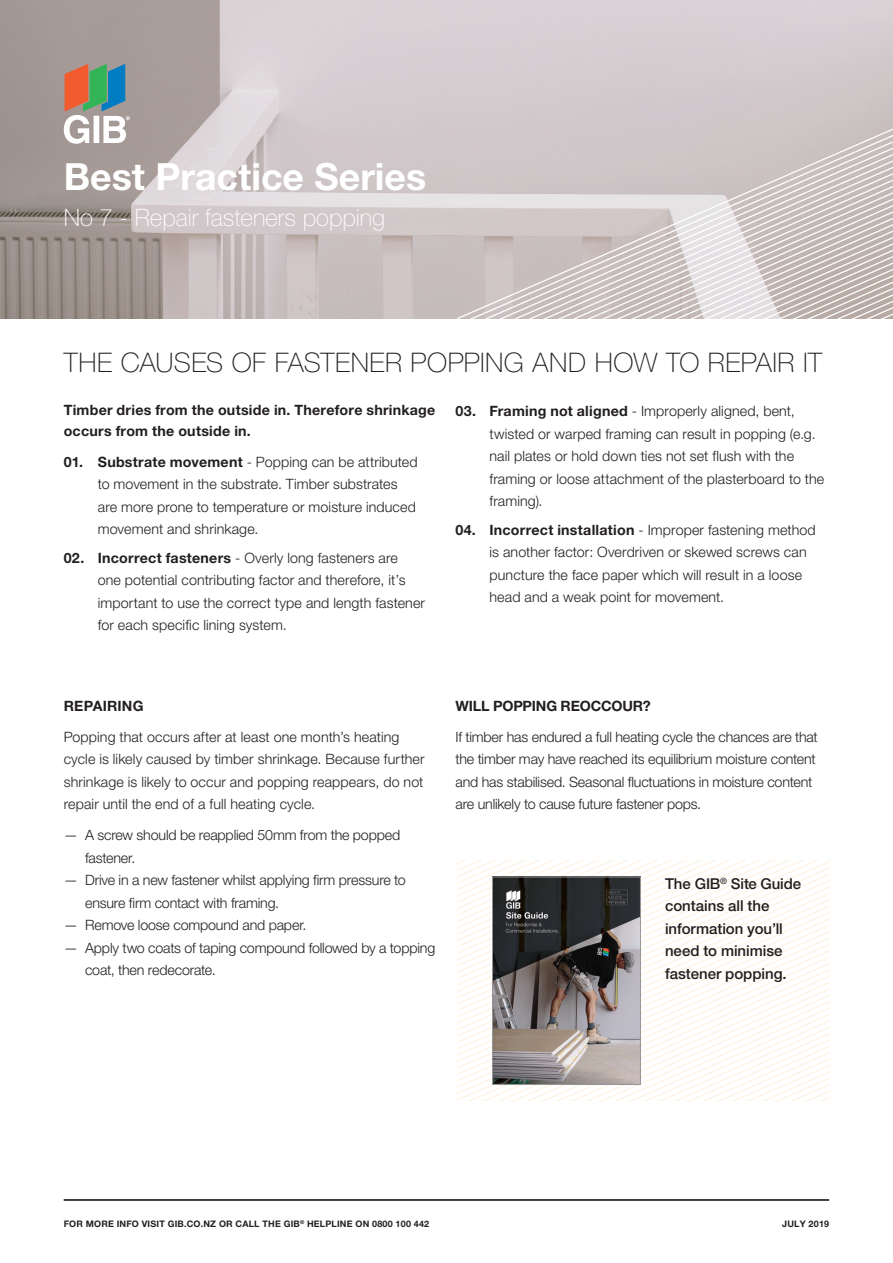
<style>
.page{position:relative;width:893px;height:1263px;background:#fff}
.page>*{position:absolute;margin:0;border:0;box-sizing:border-box;transform-origin:0 0}
.t1{font:700 37.5px "Helvetica Neue LT Pro";color:#fff}
._2__Intro_Copy{font:100 27px "Helvetica Neue LT Pro";letter-spacing:.015em;color:#231f20}
.t2{font:100 24px "Helvetica Neue LT Pro";color:#fff}
._8__Call_to_action{font:500 15px/22.5px "Helvetica Neue LT Pro";color:#231f20}
._5__Body_Copy{font:300 14.25px/22.5px "Helvetica Neue LT Pro";color:#231f20}
._5__Body_Copy-2{font:700 14.25px/21px "Helvetica Neue LT Pro";letter-spacing:.015em;color:#231f20}
._5__Body_Copy-3{font:700 14.25px "Helvetica Neue LT Pro";letter-spacing:-.01em;color:#231f20}
.t3{font:700 9px "Helvetica Neue LT Pro";letter-spacing:.02em;color:#231f20}
.s1{font-weight:700}
</style>
<div class="page">
<img style="left:0;top:0;width:893px;height:319px">
<svg style="left:457px;top:127px;width:436px;height:192px;background:#d1c9c9"></svg>
<svg style="left:64px;top:64px;width:66px;height:80px"></svg>
<hr style="left:64px;top:1199px;width:765px;height:2px;background:#34373b">
<svg style="left:457px;top:861px;width:372px;height:239px"></svg>
<img style="left:494px;top:879px;width:145px;height:204px">
<div style="left:492px;top:877px;width:149px;height:208px;border:1px solid #939598"></div>
<p class="t1" style="left:64px;top:153px;width:364px">Best Practice Series</p>
<p class="t2" style="left:64px;top:203px;width:323px">No 7 - Repair fasteners popping</p>
<p class="_2__Intro_Copy" style="left:64px;top:347px;width:760px">THE CAUSES OF FASTENER POPPING AND HOW TO REPAIR IT</p>
<p class="_5__Body_Copy-2" style="left:64px;top:399px;width:373px">Timber dries from the outside in. Therefore shrinkage occurs from the outside in.</p>
<p class="_5__Body_Copy" style="left:98px;top:450px;width:321px;text-indent:-34px"><span class="s1">01. Substrate movement</span> - Popping can be attributed to movement in the substrate. Timber substrates are more prone to temperature or moisture induced movement and shrinkage.</p>
<p class="_5__Body_Copy" style="left:98px;top:546px;width:329px;text-indent:-34px"><span class="s1">02. Incorrect fasteners</span> - Overly long fasteners are<br>one potential contributing factor and therefore, it’s important to use the correct type and length fastener for each specific lining system.</p>
<p class="_5__Body_Copy" style="left:489px;top:399px;width:336px;text-indent:-34px"><span class="s1">03. Framing not aligned</span> - Improperly aligned, bent, twisted or warped framing can result in popping (e.g. nail plates or hold down ties not set flush with the framing or loose attachment of the plasterboard to the framing).</p>
<p class="_5__Body_Copy" style="left:489px;top:518px;width:328px;text-indent:-34px"><span class="s1">04. Incorrect installation</span> - Improper fastening method is another factor: Overdriven or skewed screws can puncture the face paper which will result in a loose head and a weak point for movement.</p>
<p class="_5__Body_Copy-2" style="left:64px;top:695px;width:81px">REPAIRING</p>
<p class="_5__Body_Copy" style="left:64px;top:725px;width:362px">Popping that occurs after at least one month’s heating cycle is likely caused by timber shrinkage. Because further shrinkage is likely to occur and popping reappears, do not repair until the end of a full heating cycle.</p>
<p class="_5__Body_Copy" style="left:85px;top:824px;width:317px;text-indent:-21px">— A screw should be reapplied 50mm from the popped fastener.</p>
<p class="_5__Body_Copy" style="left:85px;top:869px;width:322px;text-indent:-21px">— Drive in a new fastener whilst applying firm pressure to ensure firm contact with framing.</p>
<p class="_5__Body_Copy" style="left:64px;top:914px;width:244px">— Remove loose compound and paper.</p>
<p class="_5__Body_Copy" style="left:85px;top:936px;width:352px;text-indent:-21px">— Apply two coats of taping compound followed by a topping coat, then redecorate.</p>
<p class="_5__Body_Copy-3" style="left:455px;top:697px;width:197px">WILL POPPING REOCCOUR?</p>
<p class="_5__Body_Copy" style="left:455px;top:725px;width:364px">If timber has endured a full heating cycle the chances are that the timber may have reached its equilibrium moisture content and has stabilised. Seasonal fluctuations in moisture content are unlikely to cause future fastener pops.</p>
<p class="_8__Call_to_action" style="left:665px;top:872px;width:137px">The GIB<sup>®</sup> Site Guide contains all the information you’ll need to minimise fastener popping.</p>
<p class="t3" style="left:64px;top:1218px;width:367px">FOR MORE INFO VISIT GIB.CO.NZ OR CALL THE GIB<sup>®</sup> HELPLINE ON 0800 100 442</p>
<p class="t3" style="left:782px;top:1218px;width:48px">JULY 2019</p>
</div>
